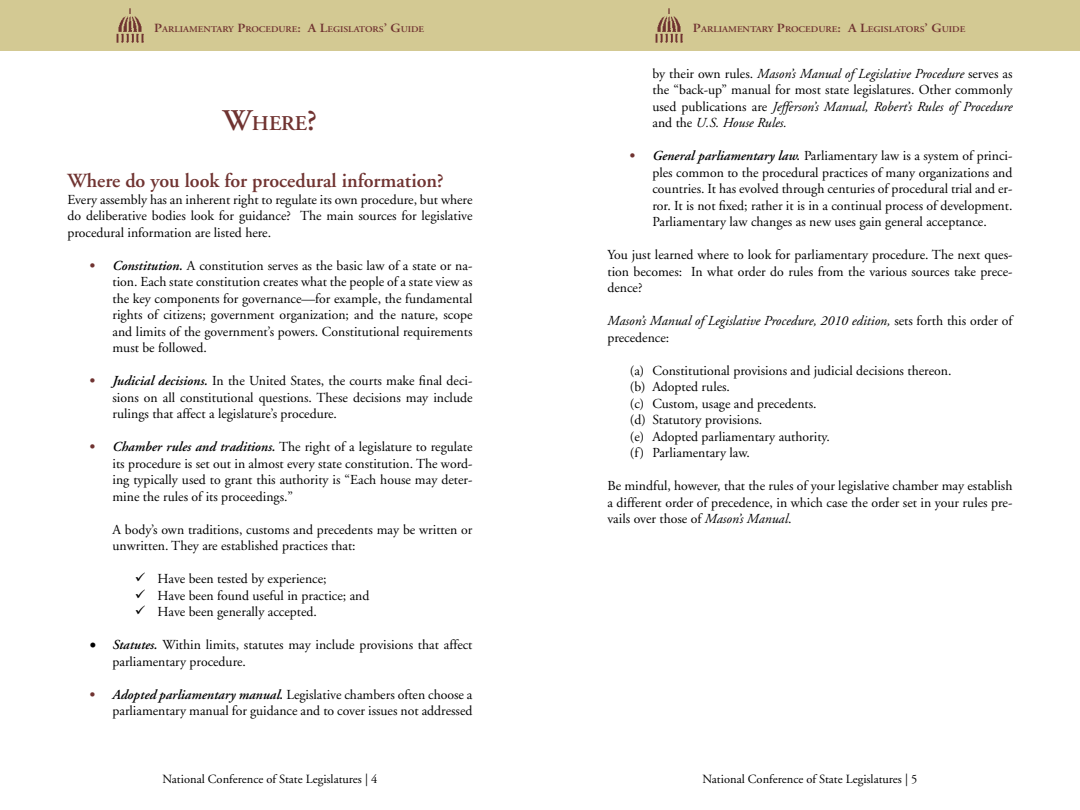
<style>
.page{position:relative;width:1080px;height:810px;background:#fff}
.page>*{position:absolute;margin:0;border:0;box-sizing:border-box;transform-origin:0 0}
.t1{font:600 21px "Adobe Garamond";color:#703331}
.t2{font:600 20px "Adobe Garamond";color:#703331}
.t3{font:13.75px/16.5px "Adobe Garamond";color:#000;text-align:justify}
.t4{font:italic 13.75px/16.5px "Adobe Garamond";color:#000}
.t5{font:12.5px "Adobe Garamond";color:#000}
.t6{font:600 8.75px "Adobe Garamond";color:#703331;scale:1.09 1}
.t7{font:600 8.75px "Adobe Garamond";color:#703331;scale:1.1 1}
.s1{font-size:12.5px}
.s2{font-size:30px}
.s3{font-weight:700;color:#703331}
.s4{font-weight:600;font-style:italic}
.s5{font-style:italic}
.s6{font-style:normal}
</style>
<div class="page">
<div style="left:540px;top:0;width:540px;height:50px;background:#d3c993"></div>
<div style="left:0;top:0;width:540px;height:50px;background:#d3c993"></div>
<img style="left:655px;top:9px;width:28px;height:33px">
<img style="left:116px;top:9px;width:28px;height:33px">
<p class="t6" style="left:154px;top:25px;width:249px"><span class="s1">P</span>ARLIAMENTARY <span class="s1">P</span>ROCEDURE<span class="s1">: A L</span>EGISLATORS<span class="s1">’ G</span>UIDE</p>
<p class="t7" style="left:693px;top:25px;width:249px"><span class="s1">P</span>ARLIAMENTARY <span class="s1">P</span>ROCEDURE<span class="s1">: A L</span>EGISLATORS<span class="s1">’ G</span>UIDE</p>
<h1 class="t1" style="left:223px;top:112px;width:96px"><span class="s2">W</span>HERE<span class="s2">?</span></h1>
<h2 class="t2" style="left:68px;top:170px;width:378px">Where do you look for procedural information?</h2>
<p class="t3" style="left:68px;top:191px;width:407px">Every assembly has an inherent right to regulate its own procedure, but where do deliberative bodies look for guidance? The main sources for legislative procedural information are listed here.</p>
<p class="t3" style="left:112px;top:257px;width:362px;text-indent:-22px"><span class="s3">•</span> <span class="s4">Constitution.</span> A constitution serves as the basic law of a state or na‑ tion. Each state constitution creates what the people of a state view as the key components for governance—for example, the fundamental rights of citizens; government organization; and the nature, scope and limits of the government’s powers. Constitutional requirements must be followed.</p>
<p class="t3" style="left:112px;top:373px;width:362px;text-indent:-22px"><span class="s3">•</span> <span class="s4">Judicial decisions.</span> In the United States, the courts make final deci‑ sions on all constitutional questions. These decisions may include rulings that affect a legislature’s procedure.</p>
<p class="t3" style="left:112px;top:439px;width:362px;text-indent:-22px"><span class="s3">•</span> <span class="s4">Chamber rules and traditions.</span> The right of a legislature to regulate its procedure is set out in almost every state constitution. The word‑ ing typically used to grant this authority is “Each house may deter‑ mine the rules of its proceedings.”</p>
<p class="t3" style="left:112px;top:521px;width:362px">A body’s own traditions, customs and precedents may be written or unwritten. They are established practices that:</p>
<p class="t3" style="left:135px;top:571px;width:193px">✓ Have been tested by experience;</p>
<p class="t3" style="left:135px;top:587px;width:236px">✓ Have been found useful in practice; and</p>
<p class="t3" style="left:135px;top:604px;width:183px">✓ Have been generally accepted.</p>
<p class="t3" style="left:112px;top:637px;width:362px;text-indent:-22px">• <span class="s4">Statutes.</span> Within limits, statutes may include provisions that affect parliamentary procedure.</p>
<p class="t3" style="left:90px;top:686px;width:384px;text-align:right"><span class="s3">•</span> <span class="s4">Adopted parliamentary manual.</span> Legislative chambers often choose a parliamentary manual for guidance and to cover issues not addressed</p>
<p class="t3" style="left:652px;top:65px;width:362px">by their own rules. <span class="s5">Mason’s Manual of Legislative Procedure</span> serves as the “back-up” manual for most state legislatures. Other commonly used publications are <span class="s5">Jefferson’s Manual, Robert’s Rules of Procedure </span>and the <span class="s5">U.S. House Rules.</span></p>
<p class="t3" style="left:652px;top:148px;width:362px;text-indent:-22px"><span class="s3">•</span> <span class="s4">General parliamentary law.</span> Parliamentary law is a system of princi‑ ples common to the procedural practices of many organizations and countries. It has evolved through centuries of procedural trial and er‑ ror. It is not fixed; rather it is in a continual process of development.<br>Parliamentary law changes as new uses gain general acceptance.</p>
<p class="t3" style="left:607px;top:247px;width:407px">You just learned where to look for parliamentary procedure. The next ques‑ tion becomes: In what order do rules from the various sources take prece‑ dence?</p>
<p class="t4" style="left:607px;top:313px;width:407px">Mason’s Manual of Legislative Procedure, 2010 edition, <span class="s6">sets forth this order of precedence:</span></p>
<p class="t3" style="left:630px;top:362px;width:323px;text-align:left">(a) Constitutional provisions and judicial decisions thereon. (b) Adopted rules.<br>(c) Custom, usage and precedents.<br>(d) Statutory provisions.<br>(e) Adopted parliamentary authority.<br>(f) Parliamentary law.</p>
<p class="t3" style="left:607px;top:478px;width:406px">Be mindful, however, that the rules of your legislative chamber may establish a different order of precedence, in which case the order set in your rules pre‑ vails over those of <span class="s5">Mason’s Manual</span>.</p>
<p class="t5" style="left:163px;top:773px;width:216px">National Conference of State Legislatures | 4</p>
<p class="t5" style="left:703px;top:773px;width:216px">National Conference of State Legislatures | 5</p>
</div>
